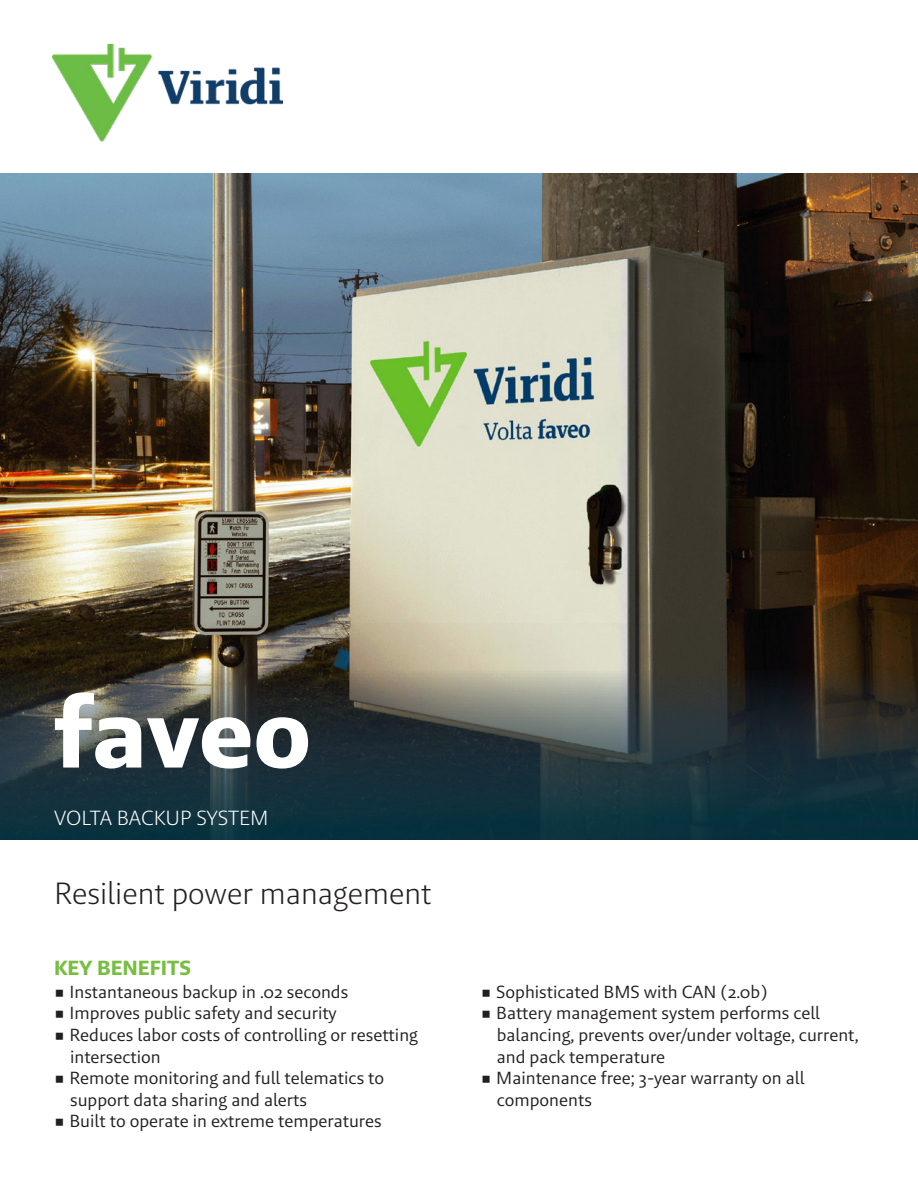
<style>
.page{position:relative;width:918px;height:1188px;background:#fff}
.page>*{position:absolute;margin:0;border:0;box-sizing:border-box;transform-origin:0 0}
.t1{font:700 102px "Brando Sans";letter-spacing:-.005em;color:#fff}
.t2{font:300 31.5px "Brando Sans";color:#231f20}
.t3{font:300 21px "Brando Sans";letter-spacing:-.005em;color:#fff}
.t4{font:700 21px "Brando Sans";color:#77be42}
.t5{font:18px/21.6px "Brando Sans";color:#231f20}
.s1{font-family:"Montserrat"}
</style>
<div class="page">
<img style="left:0;top:173px;width:918px;height:450px">
<svg style="left:0;top:623px;width:918px;height:216px;background:#3a4544"></svg>
<img style="left:53px;top:45px;width:230px;height:97px">
<p class="t1" style="left:54px;top:668px;width:259px">faveo</p>
<p class="t3" style="left:54px;top:806px;width:216px">VOLTA BACKUP SYSTEM</p>
<p class="t2" style="left:54px;top:875px;width:379px">Resilient power management</p>
<p class="t4" style="left:54px;top:954px;width:138px">KEY BENEFITS</p>
<p class="t5" style="left:54px;top:981px;width:296px"><span class="s1">■</span> Instantaneous backup in .02 seconds</p>
<p class="t5" style="left:54px;top:1002px;width:284px"><span class="s1">■</span> Improves public safety and security</p>
<p class="t5" style="left:70px;top:1024px;width:349px;text-indent:-16px"><span class="s1">■</span> Reduces labor costs of controlling or resetting intersection</p>
<p class="t5" style="left:54px;top:1067px;width:332px"><span class="s1">■</span> Remote monitoring and full telematics to</p>
<p class="t5" style="left:70px;top:1089px;width:238px">support data sharing and alerts</p>
<p class="t5" style="left:54px;top:1110px;width:329px"><span class="s1">■</span> Built to operate in extreme temperatures</p>
<p class="t5" style="left:481px;top:981px;width:288px"><span class="s1">■</span> Sophisticated BMS with CAN (2.0b)</p>
<p class="t5" style="left:481px;top:1002px;width:341px"><span class="s1">■</span> Battery management system performs cell</p>
<p class="t5" style="left:497px;top:1024px;width:363px">balancing, prevents over/under voltage, current, and pack temperature</p>
<p class="t5" style="left:481px;top:1067px;width:325px"><span class="s1">■</span> Maintenance free; 3-year warranty on all</p>
<p class="t5" style="left:497px;top:1089px;width:97px">components</p>
</div>
